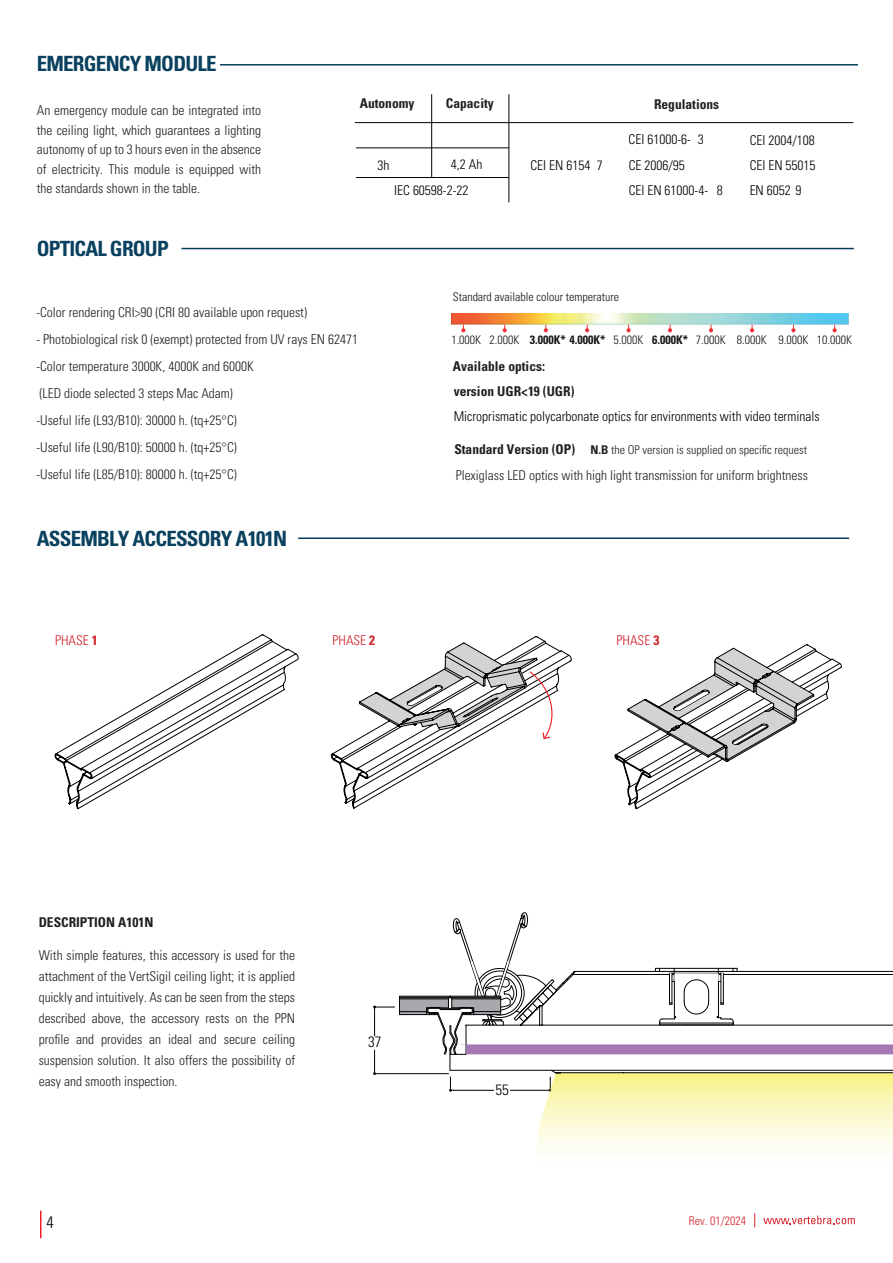
<style>
.page{position:relative;width:893px;height:1263px;background:#fff}
.page>*{position:absolute;margin:0;border:0;box-sizing:border-box;transform-origin:0 0}
.t1{font:700 condensed 21px "Univers LT Std";letter-spacing:-.035em;color:#0a415f}
.t2{font:300 condensed 16.5px "Univers LT Std";color:#000001}
.t3{font:300 condensed 15px "Univers LT Std";color:#000001}
.t4{font:300 condensed 13.5px/21px "Univers LT Std";color:#231f20;text-align:justify}
.t5{font:300 condensed 13.5px/25.3px "Univers LT Std";color:#000001;text-align:justify}
.t6{font:700 condensed 13.5px "Univers LT Std";color:#231f20}
.t7{font:300 condensed 13.5px "Univers LT Std";color:#d2222a}
.t8{font:300 condensed 12px "Univers LT Std";color:#161519}
.t9{font:300 condensed 12px "Univers LT Std";color:#231f20}
.t10{font:300 condensed 12px "Univers LT Std";color:#d2222a}
.s1{font-weight:700}
</style>
<div class="page">
<svg style="left:40px;top:1210px;width:1px;height:28px"></svg>
<svg style="left:373px;top:912px;width:520px;height:237px"></svg>
<svg style="left:763px;top:1215px;width:92px;height:9px"></svg>
<svg style="left:754px;top:1213px;width:1px;height:14px"></svg>
<hr style="left:220px;top:64px;width:638px;height:2px;background:#093f5e">
<hr style="left:356px;top:177px;width:153px;height:1px;background:#000001">
<hr style="left:356px;top:148px;width:153px;height:1px;background:#000001">
<hr style="left:355px;top:122px;width:498px;height:1px;background:#000001">
<hr style="left:431px;top:94px;width:1px;height:83px;background:#000001">
<hr style="left:509px;top:94px;width:1px;height:108px;background:#000001">
<hr style="left:298px;top:537px;width:551px;height:2px;background:#093f5e">
<svg style="left:55px;top:634px;width:244px;height:175px"></svg>
<svg style="left:331px;top:636px;width:241px;height:172px"></svg>
<svg style="left:615px;top:644px;width:227px;height:165px"></svg>
<hr style="left:181px;top:248px;width:673px;height:1px;background:#093f5e">
<img style="left:452px;top:313px;width:396px;height:12px">
<svg style="left:461px;top:325px;width:4px;height:7px"></svg>
<svg style="left:503px;top:325px;width:4px;height:7px"></svg>
<svg style="left:544px;top:325px;width:4px;height:7px"></svg>
<svg style="left:585px;top:325px;width:4px;height:7px"></svg>
<svg style="left:626px;top:325px;width:5px;height:7px"></svg>
<svg style="left:668px;top:325px;width:4px;height:7px"></svg>
<svg style="left:709px;top:325px;width:4px;height:7px"></svg>
<svg style="left:750px;top:325px;width:4px;height:7px"></svg>
<svg style="left:791px;top:325px;width:4px;height:7px"></svg>
<svg style="left:833px;top:325px;width:4px;height:7px"></svg>
<h1 class="t1" style="left:37px;top:50px;width:181px">EMERGENCY MODULE</h1>
<p class="t4" style="left:37px;top:101px;width:226px;line-height:19.5px">An emergency module can be integrated into the ceiling light, which guarantees a lighting autonomy of up to 3 hours even in the absence of electricity. This module is equipped with the standards shown in the table.</p>
<h1 class="t1" style="left:37px;top:236px;width:133px">OPTICAL GROUP</h1>
<p class="t6" style="left:360px;top:95px;width:56px">Autonomy</p>
<p class="t6" style="left:446px;top:95px;width:50px">Capacity</p>
<p class="t6" style="left:654px;top:96px;width:67px">Regulations</p>
<p class="t5" style="left:377px;top:152px;width:13px">3h</p>
<p class="t5" style="left:451px;top:151px;width:33px">4,2 Ah</p>
<p class="t5" style="left:394px;top:178px;width:76px">IEC 60598-2-22</p>
<p class="t5" style="left:530px;top:153px;width:74px">CEI EN 6154 7</p>
<p class="t5" style="left:629px;top:127px;width:77px">CEI 61000-6- 3</p>
<p class="t5" style="left:750px;top:127px;width:67px">CEI 2004/108<br>CEI EN 55015<br>EN 6052 9</p>
<p class="t5" style="left:629px;top:153px;width:96px">CE 2006/95<br>CEI EN 61000-4- 8</p>
<p class="t8" style="left:453px;top:290px;width:168px">Standard available colour temperature</p>
<p class="t4" style="left:36px;top:302px;width:272px">-Color rendering CRI&gt;90 (CRI 80 available upon request)</p>
<p class="t4" style="left:36px;top:326px;width:323px;line-height:27px;text-align:left">- Photobiological risk 0 (exempt) protected from UV rays EN 62471 -Color temperature 3000K, 4000K and 6000K<br>(LED diode selected 3 steps Mac Adam)<br>-Useful life (L93/B10): 30000 h. (tq+25°C)<br>-Useful life (L90/B10): 50000 h. (tq+25°C)<br>-Useful life (L85/B10): 80000 h. (tq+25°C)</p>
<h1 class="t1" style="left:37px;top:526px;width:252px">ASSEMBLY ACCESSORY A101N</h1>
<p class="t8" style="left:451px;top:333px;width:402px">1.000K 2.000K <span class="s1">3.000K* 4.000K*</span> 5.000K <span class="s1">6.000K*</span> 7.000K 8.000K 9.000K 10.000K</p>
<p class="t6" style="left:453px;top:358px;width:94px">Available optics:</p>
<p class="t6" style="left:454px;top:383px;width:122px">version UGR&lt;19 (UGR)</p>
<p class="t5" style="left:454px;top:404px;width:367px">Microprismatic polycarbonate optics for environments with video terminals</p>
<p class="t6" style="left:454px;top:441px;width:122px">Standard Version (OP)</p>
<p class="t9" style="left:590px;top:443px;width:218px"><span class="s1">N.B</span> the OP version is supplied on specific request</p>
<p class="t4" style="left:456px;top:465px;width:354px">Plexiglass LED optics with high light transmission for uniform brightness</p>
<p class="t7" style="left:55px;top:632px;width:44px">PHASE <span class="s1">1</span></p>
<p class="t7" style="left:332px;top:632px;width:44px">PHASE <span class="s1">2</span></p>
<p class="t7" style="left:617px;top:632px;width:44px">PHASE <span class="s1">3</span></p>
<p class="t6" style="left:39px;top:914px;width:116px">DESCRIPTION A101N</p>
<p class="t4" style="left:39px;top:945px;width:258px">With simple features, this accessory is used for the attachment of the VertSigil ceiling light; it is applied quickly and intuitively. As can be seen from the steps described above, the accessory rests on the PPN profile and provides an ideal and secure ceiling suspension solution. It also offers the possibility of easy and smooth inspection.</p>
<p class="t2" style="left:47px;top:1213px;width:9px">4</p>
<p class="t3" style="left:368px;top:1033px;width:15px">37</p>
<p class="t3" style="left:495px;top:1080px;width:15px">55</p>
<p class="t10" style="left:689px;top:1213px;width:59px">Rev. 01/2024</p>
</div>
